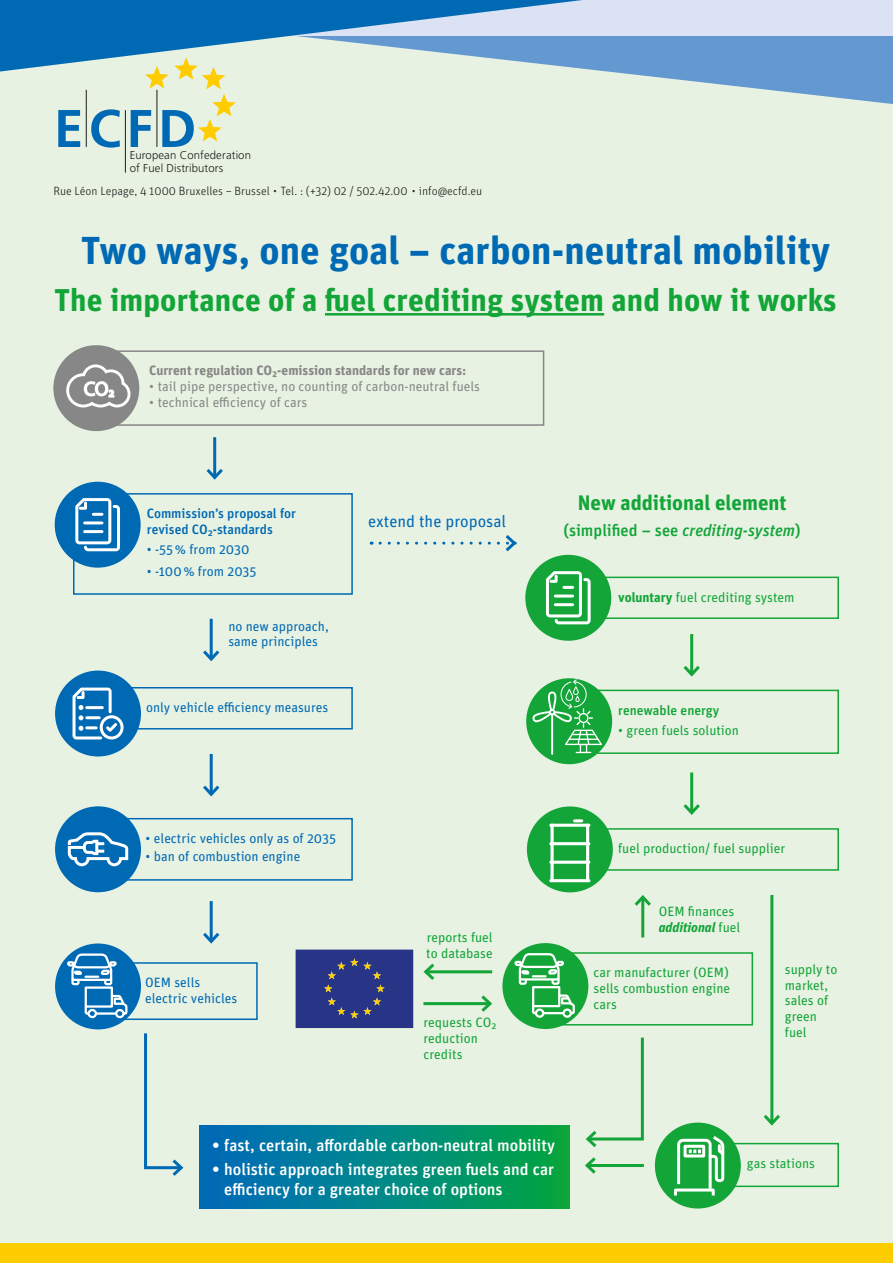
<style>
.page{position:relative;width:893px;height:1263px;background:#e7f2e2}
.page>*{position:absolute;margin:0;border:0;box-sizing:border-box;transform-origin:0 0}
.t1{font:700 52.95px "Frutiger LT Std";color:#0069b4}
.t2{font:700 39px "Unit OT";letter-spacing:.005em;color:#0069b4}
.t3{font:700 31.5px "Unit OT";letter-spacing:.005em;color:#13a538}
.t4{font:700 21px "Unit OT";color:#13a538}
.t5{font:500 16.5px/19.5px "Unit OT";color:#fff}
.t6{font:500 16.5px "Unit OT";color:#13a538}
.t7{font:16.5px "Unit OT";color:#0069b4}
.t8{font:13.5px/15.8px "Unit OT";color:#13a538}
.t9{font:13.5px/15.8px "Unit OT";color:#0069b4}
.t10{font:13.5px "Unit OT";color:#878787}
.t11{font:700 13.5px "Unit OT";color:#878787}
.t12{font:500 13.5px/15.8px "Unit OT";color:#0069b4}
.t13{font:500 13.5px "Unit OT";color:#13a538}
.t14{font:300 12px "Unit OT";color:#1d1d1b}
.t15{font:300 11.4px/13.2px "Frutiger LT Std";letter-spacing:.01em;color:#1d1d1b}
.s1{font-style:italic}
.s2{font-weight:700}
.s3{font-family:"Tw Cen";font-weight:800;font-stretch:condensed}
.s4{font-weight:700;font-style:italic}
</style>
<div class="page">
<hr style="left:86px;top:90px;width:1px;height:57px;background:#1d1d1b">
<hr style="left:125px;top:110px;width:1px;height:63px;background:#1d1d1b">
<hr style="left:157px;top:90px;width:1px;height:57px;background:#1d1d1b">
<div style="left:0;top:1244px;width:893px;height:19px;background:#fc0"></div>
<hr style="left:325px;top:313px;width:279px;height:3px;background:#13a538">
<div style="left:75px;top:350px;width:469px;height:76px;border:2px solid #878787"></div>
<div style="left:544px;top:577px;width:295px;height:42px;border:2px solid #13a538"></div>
<div style="left:73px;top:493px;width:280px;height:102px;border:2px solid #0069b4"></div>
<div style="left:55px;top:482px;width:86px;height:86px;background:#0069b4;border-radius:50%"></div>
<svg style="left:75px;top:498px;width:45px;height:54px"></svg>
<div style="left:544px;top:690px;width:295px;height:64px;border:2px solid #13a538"></div>
<div style="left:544px;top:828px;width:295px;height:43px;border:2px solid #13a538"></div>
<div style="left:526px;top:678px;width:86px;height:86px;background:#13a538;border-radius:50%"></div>
<div style="left:527px;top:806px;width:86px;height:86px;background:#13a538;border-radius:50%"></div>
<div style="left:72px;top:687px;width:281px;height:42px;border:2px solid #0069b4"></div>
<div style="left:72px;top:818px;width:281px;height:63px;border:2px solid #0069b4"></div>
<div style="left:53px;top:345px;width:86px;height:86px;background:#878787;border-radius:50%"></div>
<svg style="left:66px;top:364px;width:65px;height:44px"></svg>
<hr style="left:210px;top:619px;width:3px;height:40px;background:#0069b4">
<svg style="left:203px;top:647px;width:17px;height:15px"></svg>
<hr style="left:213px;top:437px;width:3px;height:40px;background:#0069b4">
<svg style="left:206px;top:466px;width:17px;height:14px"></svg>
<hr style="left:690px;top:634px;width:3px;height:40px;background:#13a538">
<svg style="left:683px;top:662px;width:17px;height:15px"></svg>
<hr style="left:690px;top:772px;width:3px;height:41px;background:#13a538">
<svg style="left:683px;top:801px;width:17px;height:14px"></svg>
<hr style="left:770px;top:895px;width:3px;height:228px;background:#13a538">
<svg style="left:763px;top:1111px;width:17px;height:15px"></svg>
<hr style="left:641px;top:897px;width:3px;height:40px;background:#13a538">
<svg style="left:634px;top:895px;width:17px;height:14px"></svg>
<hr style="left:210px;top:754px;width:3px;height:40px;background:#0069b4">
<svg style="left:203px;top:782px;width:17px;height:15px"></svg>
<hr style="left:210px;top:901px;width:3px;height:40px;background:#0069b4">
<svg style="left:203px;top:929px;width:17px;height:15px"></svg>
<div style="left:55px;top:670px;width:86px;height:86px;background:#0069b4;border-radius:50%"></div>
<svg style="left:72px;top:687px;width:52px;height:53px"></svg>
<div style="left:55px;top:806px;width:86px;height:86px;background:#0069b4;border-radius:50%"></div>
<svg style="left:67px;top:832px;width:62px;height:35px"></svg>
<svg style="left:144px;top:1033px;width:40px;height:143px"></svg>
<div style="left:525px;top:555px;width:86px;height:86px;background:#13a538;border-radius:50%"></div>
<svg style="left:546px;top:571px;width:45px;height:54px"></svg>
<svg style="left:532px;top:679px;width:70px;height:76px"></svg>
<hr style="left:586px;top:824px;width:3px;height:58px;background:#fff;border-radius:2px">
<svg style="left:550px;top:824px;width:4px;height:58px"></svg>
<hr style="left:549px;top:824px;width:41px;height:3px;background:#fff;border-radius:2px">
<hr style="left:549px;top:842px;width:41px;height:3px;background:#fff;border-radius:2px">
<hr style="left:549px;top:861px;width:41px;height:3px;background:#fff;border-radius:2px">
<hr style="left:549px;top:879px;width:41px;height:3px;background:#fff;border-radius:2px">
<svg style="left:573px;top:819px;width:10px;height:3px"></svg>
<div style="left:532px;top:952px;width:221px;height:73px;border:2px solid #13a538"></div>
<div style="left:71px;top:962px;width:187px;height:58px;border:2px solid #0069b4"></div>
<div style="left:673px;top:1143px;width:166px;height:44px;border:2px solid #13a538"></div>
<div style="left:502px;top:943px;width:86px;height:86px;background:#13a538;border-radius:50%"></div>
<svg style="left:513px;top:952px;width:64px;height:67px"></svg>
<div style="left:55px;top:943px;width:86px;height:86px;background:#0069b4;border-radius:50%"></div>
<svg style="left:66px;top:952px;width:63px;height:67px"></svg>
<div style="left:655px;top:1122px;width:86px;height:86px;background:#13a538;border-radius:50%"></div>
<svg style="left:677px;top:1133px;width:50px;height:55px"></svg>
<div style="left:674px;top:1188px;width:41px;height:9px;border:3px solid #fff"></div>
<div style="left:199px;top:1125px;width:370px;height:84px;background:linear-gradient(to right,#0069c2,#02a743)"></div>
<hr style="left:426px;top:970px;width:66px;height:3px;background:#13a538">
<svg style="left:423px;top:963px;width:15px;height:17px"></svg>
<hr style="left:423px;top:1002px;width:67px;height:3px;background:#13a538">
<svg style="left:478px;top:995px;width:14px;height:17px"></svg>
<svg style="left:380px;top:535px;width:137px;height:17px"></svg>
<div style="left:296px;top:949px;width:117px;height:79px;background:#283485"></div>
<svg style="left:585px;top:1037px;width:59px;height:137px"></svg>
<svg style="left:582px;top:36px;width:311px;height:68px;fill:#6398d1"></svg>
<div style="left:0;top:0;width:893px;height:36px;background:#dae2f4"></div>
<svg style="left:0;top:0;width:582px;height:141px"></svg>
<h1 class="t1" style="left:54px;top:97px;width:144px">ECFD</h1>
<p class="t15" style="left:130px;top:149px;width:123px">European Confederation of Fuel Distributors</p>
<p class="t14" style="left:53px;top:183px;width:430px">Rue Léon Lepage, 4 1000 Bruxelles – Brussel ∙ Tel. : (+32) 02 / 502.42.00 ∙ info@ecfd.eu</p>
<h2 class="t2" style="left:81px;top:225px;width:751px">Two ways, one goal – carbon-neutral mobility</h2>
<h3 class="t3" style="left:54px;top:280px;width:784px">The importance of a fuel crediting system and how it works</h3>
<p class="t11" style="left:149px;top:362px;width:319px">Current regulation CO2-emission standards for new cars:</p>
<p class="t10" style="left:149px;top:378px;width:332px">• tail pipe perspective, no counting of carbon-neutral fuels</p>
<p class="t10" style="left:149px;top:394px;width:160px">• technical efficiency of cars</p>
<p class="t12" style="left:147px;top:505px;width:151px">Commission’s proposal for revised CO2-standards</p>
<p class="t9" style="left:147px;top:541px;width:104px">• -55% from 2030</p>
<p class="t9" style="left:147px;top:563px;width:111px">• -100% from 2035</p>
<p class="t9" style="left:228px;top:618px;width:102px">no new approach, same principles</p>
<p class="t9" style="left:146px;top:699px;width:184px">only vehicle efficiency measures</p>
<p class="t7" style="left:368px;top:511px;width:139px">extend the proposal</p>
<h3 class="t4" style="left:578px;top:489px;width:210px">New additional element</h3>
<p class="t6" style="left:563px;top:519px;width:239px">(simplified – see <span class="s1">crediting-system</span>)</p>
<p class="t8" style="left:618px;top:589px;width:178px"><span class="s2">voluntary</span> fuel crediting system</p>
<p class="t13" style="left:618px;top:701px;width:103px">renewable energy</p>
<p class="t8" style="left:618px;top:722px;width:122px">• green fuels solution</p>
<p class="t9" style="left:145px;top:830px;width:192px">• electric vehicles only as of 2035</p>
<p class="t9" style="left:145px;top:848px;width:156px">• ban of combustion engine</p>
<p class="t9" style="left:145px;top:974px;width:94px">OEM sells electric vehicles</p>
<p class="t8" style="left:426px;top:929px;width:68px">reports fuel to database</p>
<p class="t8" style="left:423px;top:1014px;width:74px">requests CO2 reduction credits</p>
<p class="t5" style="left:212px;top:1136px;width:345px"><span class="s3">•</span> fast, certain, affordable carbon-neutral mobility</p>
<p class="t5" style="left:224px;top:1159px;width:331px;text-indent:-12px"><span class="s3">•</span> holistic approach integrates green fuels and car efficiency for a greater choice of options</p>
<p class="t8" style="left:618px;top:840px;width:169px">fuel production/ fuel supplier</p>
<p class="t8" style="left:659px;top:903px;width:83px">OEM finances <span class="s4">additional</span> fuel</p>
<p class="t8" style="left:593px;top:964px;width:138px;text-align:justify">car manufacturer (OEM) sells combustion engine cars</p>
<p class="t8" style="left:785px;top:961px;width:54px">supply to market, sales of green fuel</p>
<p class="t8" style="left:747px;top:1155px;width:70px">gas stations</p>
</div>
